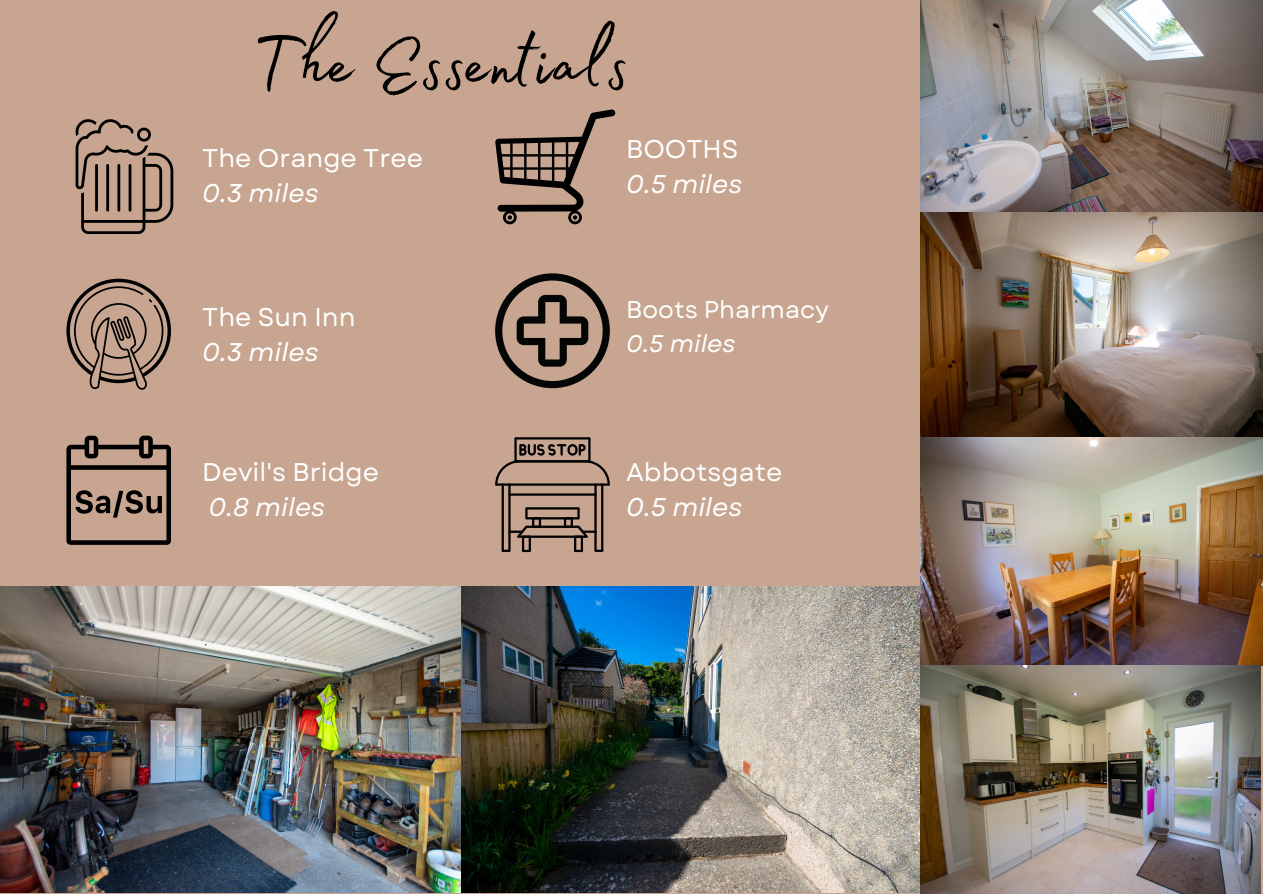
<style>
.page{position:relative;width:1263px;height:894px;background:#fff}
.page>*{position:absolute;margin:0;border:0;box-sizing:border-box;transform-origin:0 0}
.t1{font:94.5px "Madelyn Fill";color:#000}
.t2{font:25.65px "Garet";color:#fff}
.t3{font:italic 25.65px "Garet";color:#fff}
.t4{font:24.15px "Garet";color:#fff}
.t5{font:italic 24.15px "Garet";color:#fff}
</style>
<div class="page">
<div style="left:0;top:0;width:1263px;height:893px;background:#c7a590"></div>
<img style="left:0;top:586px;width:920px;height:306px">
<img style="left:920px;top:0;width:343px;height:212px">
<img style="left:920px;top:212px;width:343px;height:225px">
<img style="left:920px;top:437px;width:343px;height:228px">
<img style="left:920px;top:665px;width:341px;height:228px">
<svg style="left:76px;top:119px;width:97px;height:115px"></svg>
<svg style="left:495px;top:109px;width:120px;height:115px"></svg>
<svg style="left:495px;top:273px;width:115px;height:115px"></svg>
<svg style="left:495px;top:437px;width:115px;height:115px"></svg>
<svg style="left:66px;top:435px;width:105px;height:109px"></svg>
<svg style="left:66px;top:278px;width:105px;height:112px"></svg>
<h1 class="t1" style="left:251px;top:-8px;width:379px">The Essentials</h1>
<p class="t2" style="left:202px;top:140px;width:222px">The Orange Tree</p>
<p class="t3" style="left:202px;top:175px;width:118px">0.3 miles</p>
<p class="t2" style="left:202px;top:298px;width:155px">The Sun Inn</p>
<p class="t3" style="left:202px;top:333px;width:118px">0.3 miles</p>
<p class="t2" style="left:202px;top:454px;width:178px">Devil's Bridge</p>
<p class="t3" style="left:209px;top:488px;width:118px">0.8 miles</p>
<p class="t2" style="left:626px;top:130px;width:114px">BOOTHS</p>
<p class="t3" style="left:626px;top:165px;width:118px">0.5 miles</p>
<p class="t4" style="left:626px;top:292px;width:204px">Boots Pharmacy</p>
<p class="t5" style="left:626px;top:326px;width:111px">0.5 miles</p>
<p class="t2" style="left:626px;top:454px;width:158px">Abbotsgate</p>
<p class="t3" style="left:626px;top:488px;width:118px">0.5 miles</p>
</div>
